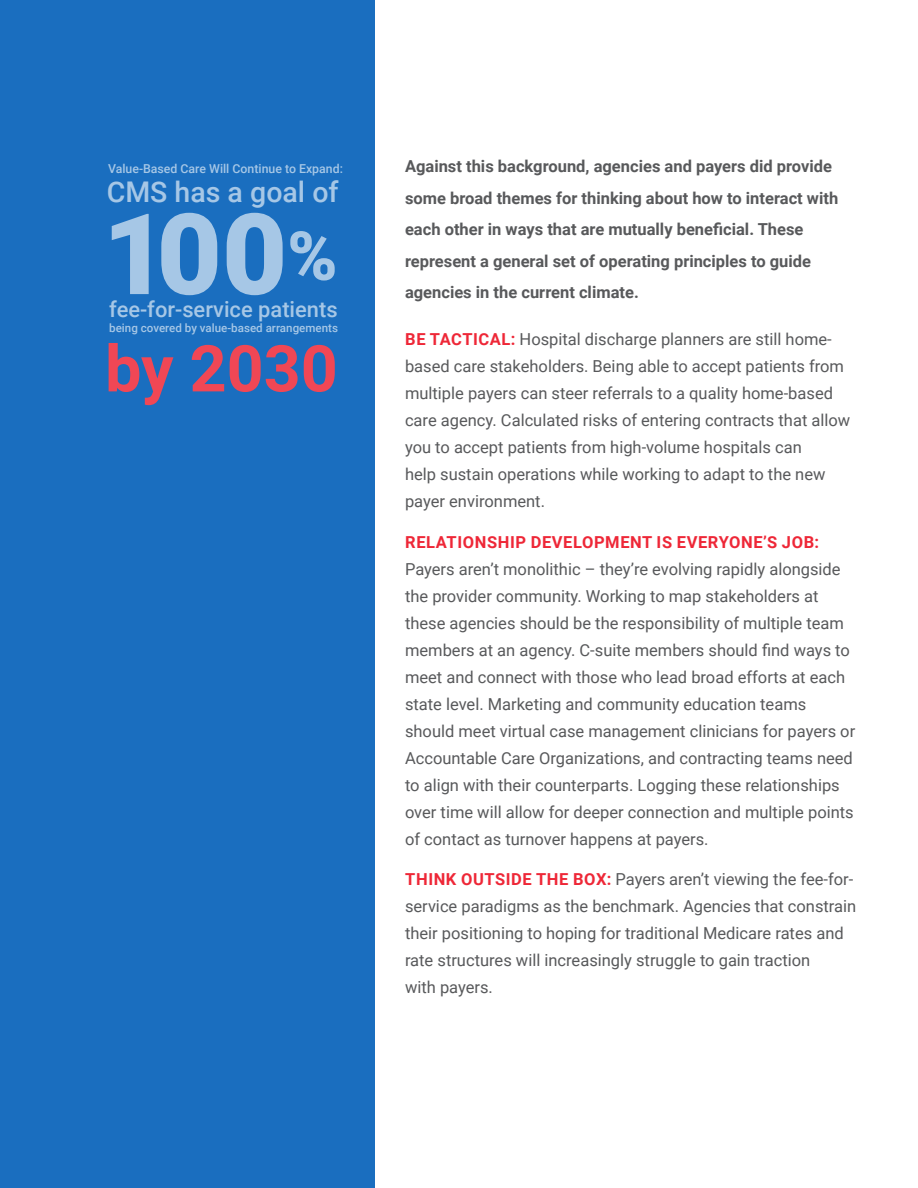
<style>
.page{position:relative;width:918px;height:1188px;background:#fff}
.page>*{position:absolute;margin:0;border:0;box-sizing:border-box;transform-origin:0 0}
.t1{font:900 112.8px "Roboto";color:#a6c7e6}
.t2{font:700 64.5px "Roboto";color:#f04755}
.t3{font:500 28.5px "Roboto";color:#a6c7e6}
.t4{font:500 21.9px "Roboto";color:#a6c7e6}
.t5{font:16.5px/27px "Roboto";color:#58595b}
.t6{font:700 16.5px/31.5px "Roboto";color:#58595b}
.t7{font:700 16.5px "Roboto";letter-spacing:.035em;color:#ee2737}
.t8{font:500 12.3px "Roboto";color:#a6c7e6}
.t9{font:500 11.55px "Roboto";color:#a6c7e6}
.s1{font-size:67.65px}
.s2{font-weight:700;color:#ee2737}
</style>
<div class="page">
<div style="left:0;top:0;width:374px;height:1188px;background:#1a6ebf"></div>
<p class="t8" style="left:108px;top:160px;width:237px">Value-Based Care Will Continue to Expand:</p>
<h3 class="t3" style="left:107px;top:172px;width:233px">CMS has a goal of</h3>
<h1 class="t1" style="left:103px;top:175px;width:237px">100<span class="s1">%</span></h1>
<h3 class="t4" style="left:109px;top:294px;width:230px">fee-for-service patients</h3>
<p class="t9" style="left:109px;top:320px;width:230px">being covered by value-based arrangements</p>
<h2 class="t2" style="left:105px;top:323px;width:234px">by 2030</h2>
<p class="t6" style="left:405px;top:150px;width:435px">Against this background, agencies and payers did provide some broad themes for thinking about how to interact with each other in ways that are mutually beneficial. These represent a general set of operating principles to guide agencies in the current climate.</p>
<p class="t5" style="left:405px;top:325px;width:447px"><span class="s2">BE TACTICAL:</span> Hospital discharge planners are still home&shy;based care stakeholders. Being able to accept patients from multiple payers can steer referrals to a quality home-based care agency. Calculated risks of entering contracts that allow you to accept patients from high-volume hospitals can<br>help sustain operations while working to adapt to the new payer environment.</p>
<p class="t7" style="left:405px;top:531px;width:415px">RELATIONSHIP DEVELOPMENT IS EVERYONE’S JOB:</p>
<p class="t5" style="left:405px;top:555px;width:452px">Payers aren’t monolithic – they’re evolving rapidly alongside the provider community. Working to map stakeholders at these agencies should be the responsibility of multiple team members at an agency. C-suite members should find ways to meet and connect with those who lead broad efforts at each state level. Marketing and community education teams should meet virtual case management clinicians for payers or Accountable Care Organizations, and contracting teams need to align with their counterparts. Logging these relationships over time will allow for deeper connection and multiple points of contact as turnover happens at payers.</p>
<p class="t5" style="left:405px;top:865px;width:453px"><span class="s2">THINK OUTSIDE THE BOX:</span> Payers aren’t viewing the fee-for&shy;service paradigms as the benchmark. Agencies that constrain their positioning to hoping for traditional Medicare rates and rate structures will increasingly struggle to gain traction<br>with payers.</p>
</div>
